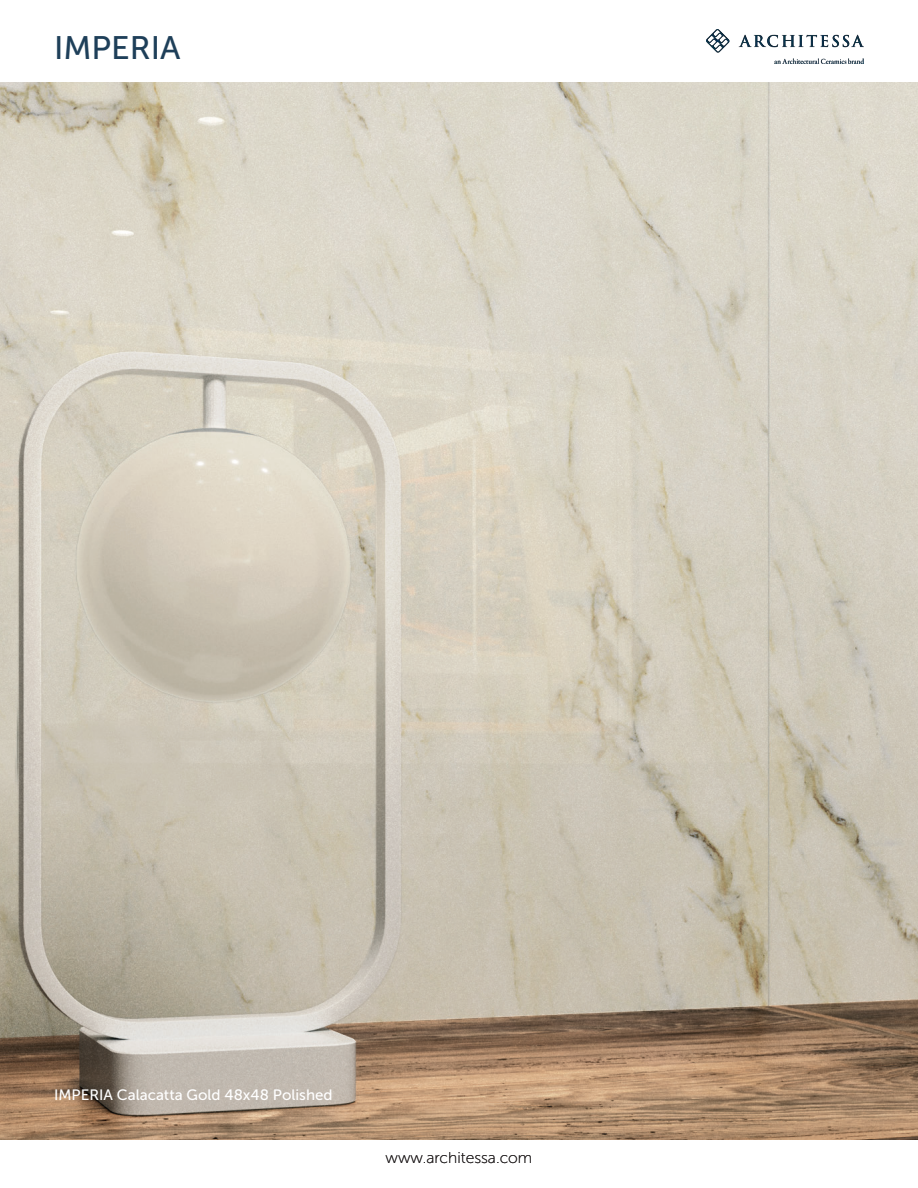
<style>
.page{position:relative;width:918px;height:1188px;background:#fff}
.page>*{position:absolute;margin:0;border:0;box-sizing:border-box;transform-origin:0 0}
.t1{font:32.4px "Museo Sans 500";color:#1e3f59}
.t2{font:15.6px "Museo Sans 100";color:#231f20}
.t3{font:15px "Museo Sans 500";color:#fff}
</style>
<div class="page">
<img style="left:0;top:82px;width:918px;height:1057px">
<img style="left:706px;top:29px;width:158px;height:35px">
<h1 class="t1" style="left:54px;top:30px;width:128px">IMPERIA</h1>
<p class="t3" style="left:54px;top:1086px;width:280px">IMPERIA Calacatta Gold 48x48 Polished</p>
<p class="t3" style="left:54px;top:1086px;width:76px">White Text</p>
<p class="t2" style="left:386px;top:1149px;width:148px">www.architessa.com</p>
</div>
